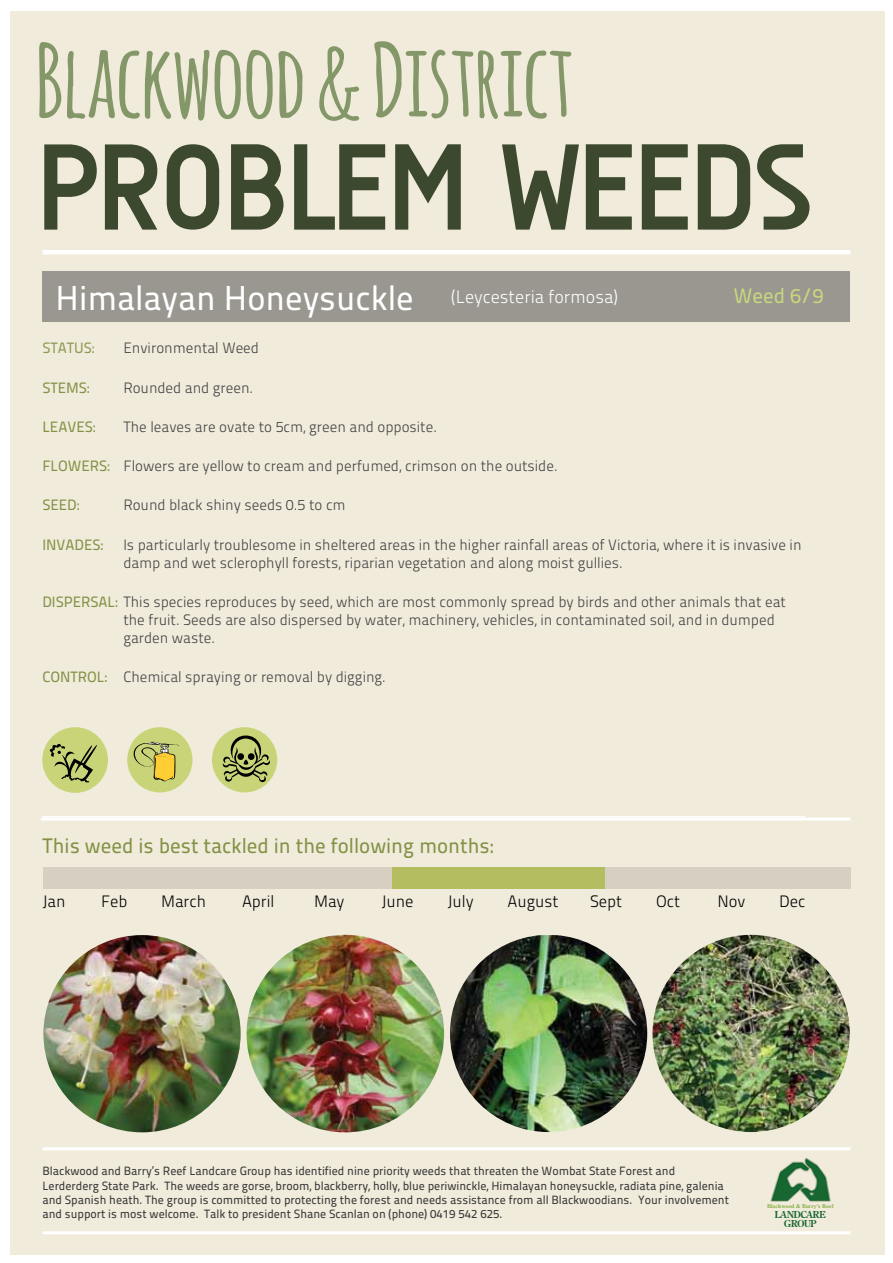
<style>
.page{position:relative;width:893px;height:1263px;background:#fff}
.page>*{position:absolute;margin:0;border:0;box-sizing:border-box;transform-origin:0 0}
.t1{font:700 124.95px "A Udimat";letter-spacing:-.025em;color:#3c492e}
.t2{font:700 100.2px "Amatic";color:#849768}
.t3{font:34.5px "Titillium Maps 26 L 500 wt";color:#fff}
.t4{font:21px "Titillium Maps 26 L 500 wt";color:#839246}
.t5{font:21px "Titillium Maps 26 L 500 wt";color:#cad67f}
.t6{font:16.5px "Titillium Maps 26 L 250 wt";color:#000}
.t7{font:15px/18px "Titillium Maps 26 L 250 wt";color:#414042}
.t8{font:15px "Titillium Maps 26 L 500 wt";color:#839246}
.t9{font:15px "Titillium Maps 26 L 500 wt";color:#8d9a55}
.t10{font:12px/14.4px "Titillium Maps 26 L 500 wt";color:#383839}
.t11{font:700 9.75px/8.2px "Century Oldstyle BT";letter-spacing:-.07em;color:#1a7039;text-align:center}
.t12{font:700 5.4px "Century Oldstyle BT";color:#81b73a}
.s1{font-family:"Titillium Maps 26 L 500 wt";color:#839246}
</style>
<div class="page">
<div style="left:10px;top:11px;width:874px;height:1243px;background:#f1ebdb"></div>
<hr style="left:43px;top:1147px;width:807px;height:3px;background:#fff">
<hr style="left:43px;top:1231px;width:807px;height:3px;background:#fff">
<hr style="left:43px;top:250px;width:807px;height:4px;background:#fff">
<img style="left:770px;top:1158px;width:61px;height:43px">
<hr style="left:41px;top:817px;width:809px;height:3px;background:#fff">
<hr style="left:43px;top:816px;width:762px;height:1px;background:#fff">
<div style="left:43px;top:271px;width:807px;height:51px;background:#99978f"></div>
<div style="left:127px;top:727px;width:65px;height:65px;background:#c9d478;border-radius:50%"></div>
<div style="left:212px;top:727px;width:65px;height:65px;background:#c9d478;border-radius:50%"></div>
<svg style="left:223px;top:735px;width:47px;height:47px"></svg>
<svg style="left:133px;top:742px;width:46px;height:39px"></svg>
<img style="left:450px;top:935px;width:197px;height:197px;border-radius:97px">
<img style="left:652px;top:935px;width:198px;height:197px;border-radius:99px">
<img style="left:43px;top:935px;width:198px;height:197px;border-radius:99px">
<img style="left:247px;top:935px;width:197px;height:197px;border-radius:99px">
<div style="left:43px;top:867px;width:808px;height:22px;background:#d6cfc2"></div>
<div style="left:393px;top:867px;width:212px;height:22px;background:#b4be61"></div>
<div style="left:42px;top:727px;width:66px;height:66px;background:#c9d478;border-radius:50%"></div>
<svg style="left:49px;top:743px;width:48px;height:39px"></svg>
<h2 class="t2" style="left:36px;top:9px;width:539px">Blackwood &amp; District</h2>
<h1 class="t1" style="left:36px;top:117px;width:779px">PROBLEM WEEDS</h1>
<h3 class="t3" style="left:56px;top:272px;width:564px">Himalayan Honeysuckle <sup>(Leycesteria</sup> <sup>formosa)</sup></h3>
<h3 class="t5" style="left:733px;top:280px;width:92px">Weed 6/9</h3>
<p class="t9" style="left:42px;top:337px;width:54px">STATUS:</p>
<p class="t7" style="left:123px;top:338px;width:137px">Environmental Weed</p>
<p class="t8" style="left:42px;top:376px;width:49px">STEMS:</p>
<p class="t7" style="left:123px;top:377px;width:131px">Rounded and green.</p>
<p class="t8" style="left:42px;top:415px;width:55px">LEAVES:</p>
<p class="t7" style="left:123px;top:417px;width:315px">The leaves are ovate to 5cm, green and opposite.</p>
<p class="t7" style="left:42px;top:456px;width:517px"><span class="s1">FLOWERS:</span> Flowers are yellow to cream and perfumed, crimson on the outside.</p>
<p class="t8" style="left:42px;top:494px;width:39px">SEED:</p>
<p class="t7" style="left:123px;top:495px;width:224px">Round black shiny seeds 0.5 to cm</p>
<p class="t8" style="left:42px;top:533px;width:62px">INVADES:</p>
<p class="t7" style="left:123px;top:534px;width:680px">Is particularly troublesome in sheltered areas in the higher rainfall areas of Victoria, where it is invasive in damp and wet sclerophyll forests, riparian vegetation and along moist gullies.</p>
<p class="t7" style="left:123px;top:592px;width:664px;text-indent:-81px"><span class="s1">DISPERSAL:</span> This species reproduces by seed, which are most commonly spread by birds and other animals that eat the fruit. Seeds are also dispersed by water, machinery, vehicles, in contaminated soil, and in dumped garden waste.</p>
<p class="t7" style="left:42px;top:667px;width:345px"><span class="s1">CONTROL:</span> Chemical spraying or removal by digging.</p>
<h3 class="t4" style="left:43px;top:830px;width:453px">This weed is best tackled in the following months:</h3>
<p class="t6" style="left:43px;top:889px;width:25px">Jan</p>
<p class="t6" style="left:101px;top:889px;width:28px">Feb</p>
<p class="t6" style="left:161px;top:889px;width:46px">March</p>
<p class="t6" style="left:242px;top:889px;width:34px">April</p>
<p class="t6" style="left:314px;top:889px;width:32px">May</p>
<p class="t6" style="left:382px;top:889px;width:34px">June</p>
<p class="t6" style="left:448px;top:889px;width:28px">July</p>
<p class="t6" style="left:508px;top:889px;width:52px">August</p>
<p class="t6" style="left:590px;top:889px;width:34px">Sept</p>
<p class="t6" style="left:656px;top:889px;width:26px">Oct</p>
<p class="t6" style="left:718px;top:889px;width:30px">Nov</p>
<p class="t6" style="left:779px;top:889px;width:28px">Dec</p>
<p class="t10" style="left:43px;top:1163px;width:688px">Blackwood and Barry’s Reef Landcare Group has identified nine priority weeds that threaten the Wombat State Forest and Lerderderg State Park. The weeds are gorse, broom, blackberry, holly, blue periwinckle, Himalayan honeysuckle, radiata pine, galenia and Spanish heath. The group is committed to protecting the forest and needs assistance from all Blackwoodians. Your involvement and support is most welcome. Talk to president Shane Scanlan on (phone) 0419 542 625.</p>
<p class="t12" style="left:767px;top:1203px;width:68px">Blackwood &amp; Barry’s Reef</p>
<p class="t11" style="left:774px;top:1210px;width:53px">LANDCARE<br>GROUP</p>
</div>
